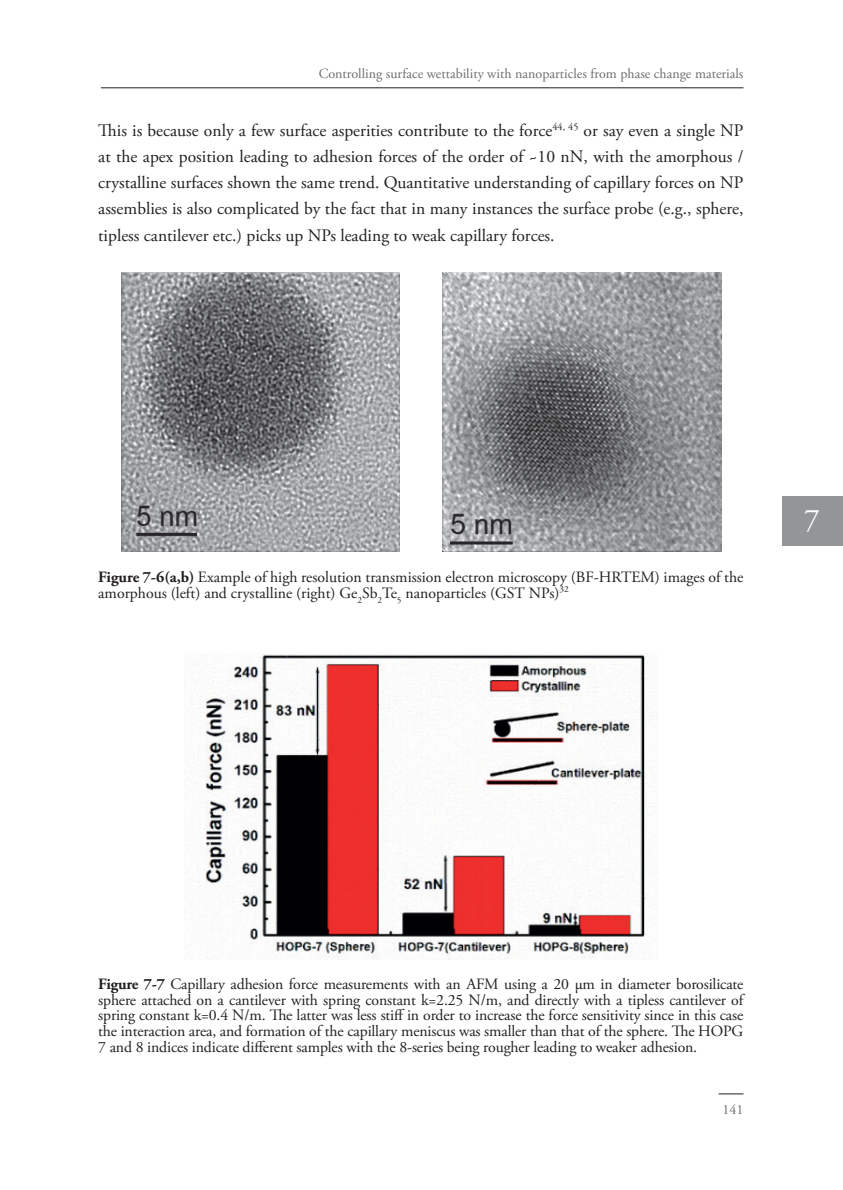
<style>
.page{position:relative;width:843px;height:1190px;background:#fff}
.page>*{position:absolute;margin:0;border:0;box-sizing:border-box;transform-origin:0 0}
.t1{font:31.5px "Adobe Garamond Pro";color:#fff}
.t2{font:17.5px/26.2px "Adobe Garamond Pro";color:#231f20;text-align:justify}
.t3{font:15.75px/15.8px "Adobe Garamond Pro";color:#231f20}
.t4{font:14px "Adobe Garamond Pro";color:#6c6d70}
.s1{font-weight:700}
</style>
<div class="page">
<div style="left:781px;top:496px;width:62px;height:50px;background:#939598"></div>
<hr style="left:101px;top:88px;width:642px;height:1px;background:#231f20">
<svg style="left:718px;top:1093px;width:25px;height:1px"></svg>
<img style="left:121px;top:273px;width:279px;height:278px">
<img style="left:442px;top:273px;width:280px;height:279px">
<img style="left:184px;top:653px;width:473px;height:307px">
<p class="t4" style="left:319px;top:65px;width:426px">Controlling surface wettability with nanoparticles from phase change materials</p>
<p class="t2" style="left:98px;top:118px;width:646px">This is because only a few surface asperities contribute to the force<sup>44,</sup> <sup>45</sup> or say even a single NP at the apex position leading to adhesion forces of the order of ~10 nN, with the amorphous / crystalline surfaces shown the same trend. Quantitative understanding of capillary forces on NP assemblies is also complicated by the fact that in many instances the surface probe (e.g., sphere, tipless cantilever etc.) picks up NPs leading to weak capillary forces.</p>
<p class="t3" style="left:98px;top:569px;width:646px"><span class="s1">Figure 7-6(a,b)</span> Example of high resolution transmission electron microscopy (BF-HRTEM) images of the amorphous (left) and crystalline (right) Ge<sub>2</sub>Sb<sub>2</sub>Te<sub>5</sub> nanoparticles (GST NPs)<sup>32</sup></p>
<h1 class="t1" style="left:804px;top:501px;width:17px">7</h1>
<p class="t3" style="left:98px;top:976px;width:646px;text-align:justify"><span class="s1">Figure 7-7</span> Capillary adhesion force measurements with an AFM using a 20 µm in diameter borosilicate sphere attached on a cantilever with spring constant k=2.25 N/m, and directly with a tipless cantilever of spring constant k=0.4 N/m. The latter was less stiff in order to increase the force sensitivity since in this case the interaction area, and formation of the capillary meniscus was smaller than that of the sphere. The HOPG 7 and 8 indices indicate different samples with the 8-series being rougher leading to weaker adhesion.</p>
<p class="t4" style="left:722px;top:1101px;width:22px">141</p>
</div>
